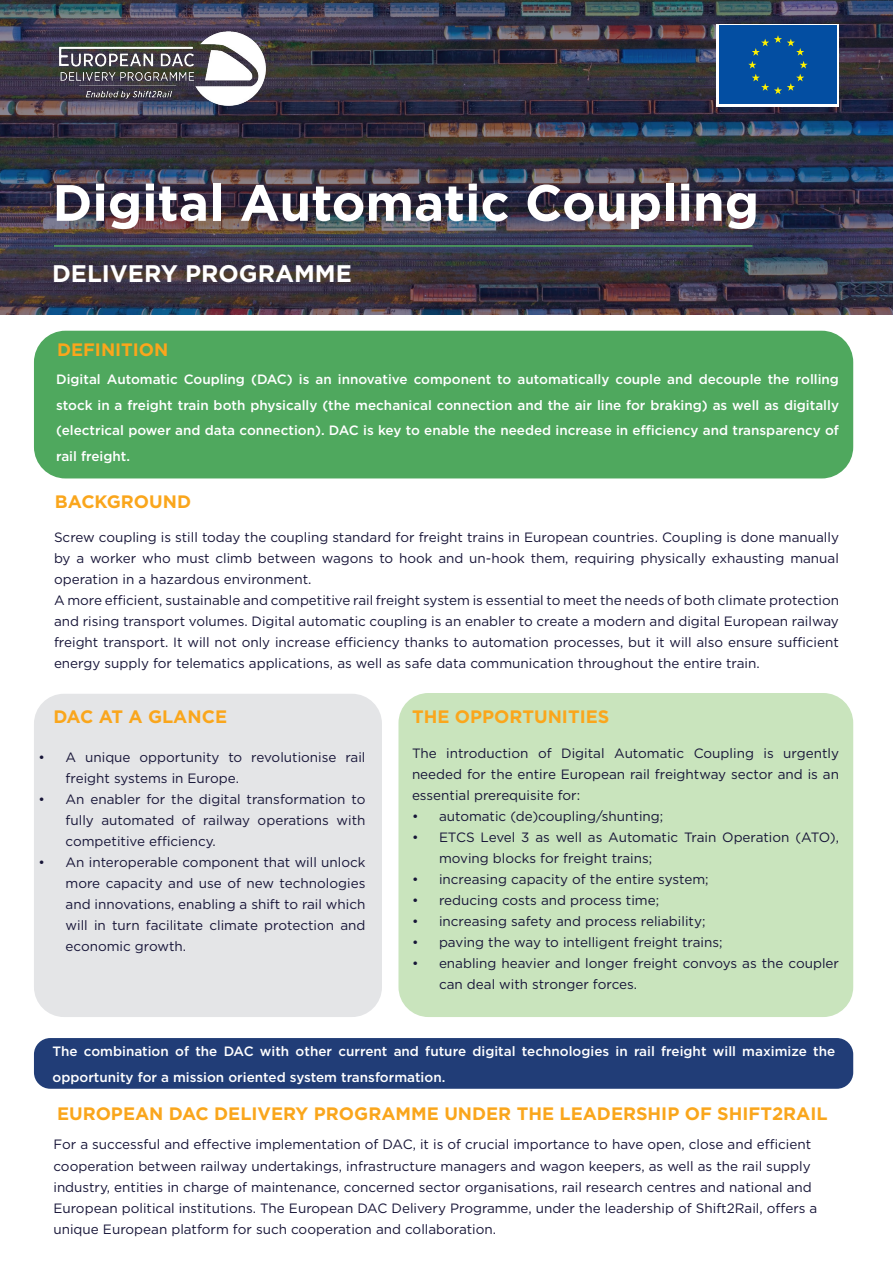
<style>
.page{position:relative;width:893px;height:1263px;background:#fff}
.page>*{position:absolute;margin:0;border:0;box-sizing:border-box;transform-origin:0 0}
.t1{font:700 51px "Gotham";color:#fff}
.t2{font:700 24px "Gotham";color:#fff}
.t3{font:700 18px "Gotham";color:#faa61c}
.t4{font:13.5px/21px "Gotham";color:#171538}
.t5{font:500 13.5px/25.5px "Gotham";color:#fff}
</style>
<div class="page">
<div style="left:34px;top:1038px;width:819px;height:51px;background:#213d77;border-radius:16px"></div>
<img style="left:0;top:0;width:893px;height:315px">
<hr style="left:54px;top:245px;width:698px;height:2px;background:#4fa85e">
<div style="left:34px;top:331px;width:819px;height:147px;background:#4fa85e;border-radius:32px"></div>
<div style="left:34px;top:694px;width:348px;height:323px;background:#e4e5e7;border-radius:30px"></div>
<div style="left:398px;top:693px;width:455px;height:324px;background:#c9e4bd;border-radius:30px"></div>
<img style="left:53px;top:27px;width:218px;height:83px">
<div style="left:717px;top:24px;width:122px;height:82px;background:linear-gradient(to right,#fff,#fff)"></div>
<div style="left:719px;top:26px;width:118px;height:78px;background:#034ea2"></div>
<svg style="left:748px;top:35px;width:60px;height:59px"></svg>
<h1 class="t1" style="left:52px;top:169px;width:708px">Digital Automatic Coupling</h1>
<h2 class="t2" style="left:52px;top:258px;width:301px">DELIVERY PROGRAMME</h2>
<h3 class="t3" style="left:57px;top:338px;width:113px">DEFINITION</h3>
<p class="t5" style="left:56px;top:367px;width:784px;text-align:justify">Digital Automatic Coupling (DAC) is an innovative component to automatically couple and decouple the rolling stock in a freight train both physically (the mechanical connection and the air line for braking) as well as digitally (electrical power and data connection). DAC is key to enable the needed increase in efficiency and transparency of rail freight.</p>
<h3 class="t3" style="left:55px;top:490px;width:138px">BACKGROUND</h3>
<p class="t4" style="left:54px;top:526px;width:787px">Screw coupling is still today the coupling standard for freight trains in European countries. Coupling is done manually by a worker who must climb between wagons to hook and un-hook them, requiring physically exhausting manual operation in a hazardous environment.<br>A more efficient, sustainable and competitive rail freight system is essential to meet the needs of both climate protection and rising transport volumes. Digital automatic coupling is an enabler to create a modern and digital European railway freight transport. It will not only increase efficiency thanks to automation processes, but it will also ensure sufficient energy supply for telematics applications, as well as safe data communication throughout the entire train.</p>
<h3 class="t3" style="left:53px;top:704px;width:175px">DAC AT A GLANCE</h3>
<h3 class="t3" style="left:412px;top:704px;width:199px">THE OPPORTUNITIES</h3>
<p class="t4" style="left:66px;top:746px;width:301px;text-indent:-27px">• A unique opportunity to revolutionise rail freight systems in Europe.</p>
<p class="t4" style="left:66px;top:788px;width:301px;text-align:justify;text-indent:-27px">• An enabler for the digital transformation to fully automated of railway operations with competitive efficiency.</p>
<p class="t4" style="left:66px;top:851px;width:301px;text-align:justify;text-indent:-27px">• An interoperable component that will unlock more capacity and use of new technologies and innovations, enabling a shift to rail which will in turn facilitate climate protection and economic growth.</p>
<p class="t4" style="left:412px;top:742px;width:428px;text-align:justify">The introduction of Digital Automatic Coupling is urgently needed for the entire European rail freightway sector and is an essential prerequisite for:</p>
<p class="t4" style="left:412px;top:805px;width:253px">• automatic (de)coupling/shunting;</p>
<p class="t4" style="left:439px;top:826px;width:401px;text-indent:-27px">• ETCS Level 3 as well as Automatic Train Operation (ATO), moving blocks for freight trains;</p>
<p class="t4" style="left:412px;top:868px;width:298px">• increasing capacity of the entire system;</p>
<p class="t4" style="left:412px;top:889px;width:249px">• reducing costs and process time;</p>
<p class="t4" style="left:412px;top:910px;width:295px">• increasing safety and process reliability;</p>
<p class="t4" style="left:412px;top:931px;width:312px">• paving the way to intelligent freight trains;</p>
<p class="t4" style="left:439px;top:952px;width:401px;text-indent:-27px">• enabling heavier and longer freight convoys as the coupler can deal with stronger forces.</p>
<p class="t5" style="left:53px;top:1039px;width:784px">The combination of the DAC with other current and future digital technologies in rail freight will maximize the opportunity for a mission oriented system transformation.</p>
<h3 class="t3" style="left:57px;top:1101px;width:772px">EUROPEAN DAC DELIVERY PROGRAMME UNDER THE LEADERSHIP OF SHIFT2RAIL</h3>
<p class="t4" style="left:53px;top:1134px;width:765px">For a successful and effective implementation of DAC, it is of crucial importance to have open, close and efficient cooperation between railway undertakings, infrastructure managers and wagon keepers, as well as the rail supply industry, entities in charge of maintenance, concerned sector organisations, rail research centres and national and European political institutions. The European DAC Delivery Programme, under the leadership of Shift2Rail, offers a unique European platform for such cooperation and collaboration.</p>
</div>
